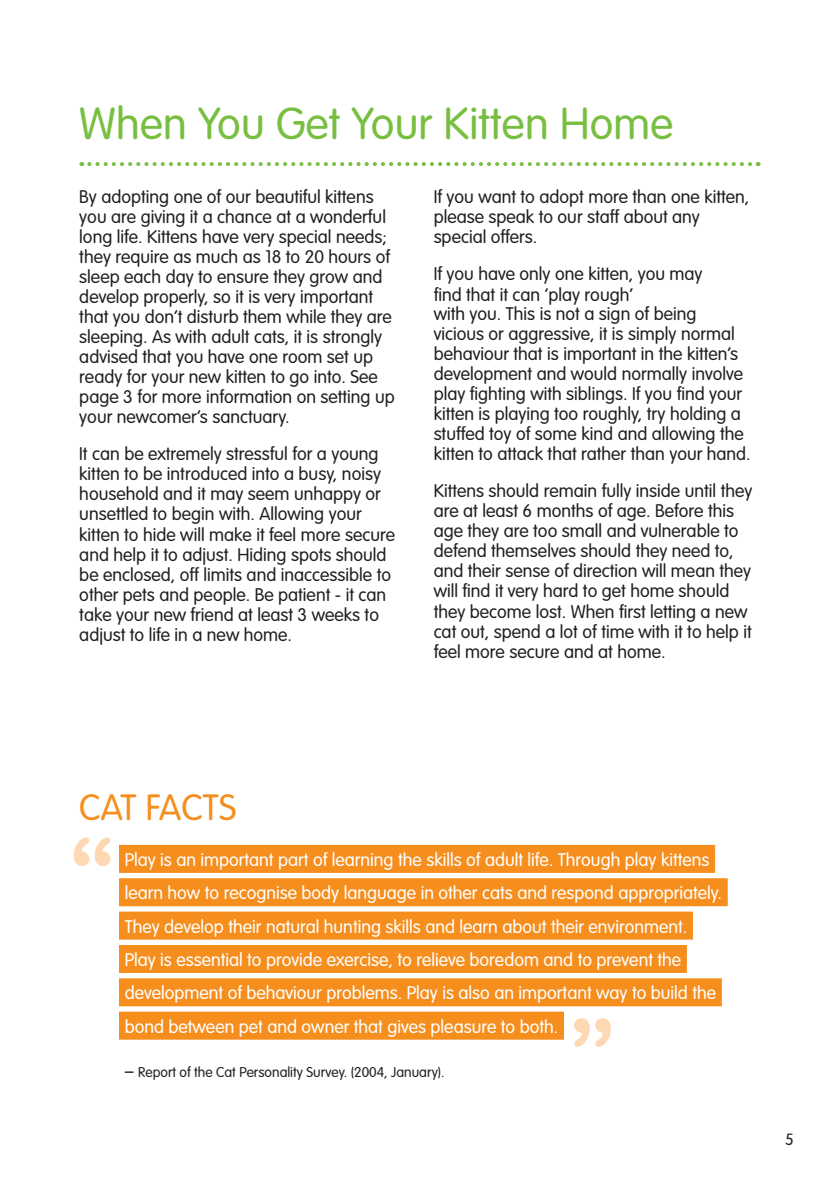
<style>
.page{position:relative;width:839px;height:1191px;background:#fff}
.page>*{position:absolute;margin:0;border:0;box-sizing:border-box;transform-origin:0 0}
.t1{font:300 44px "VAG Rounded";letter-spacing:.005em;color:#78bf41}
.t2{font:300 36px "VAG Rounded";letter-spacing:.005em;color:#f68e1e}
.t3{font:300 18px/20px "VAG Rounded";color:#231f20}
.t4{font:300 18px/33.4px "VAG Rounded";color:#fff}
.t5{font:300 16px "VAG Rounded";color:#231f20}
.t6{font:300 14px "VAG Rounded";color:#231f20}
.s1{font-size:18px}
</style>
<div class="page">
<svg style="left:89px;top:162px;width:670px;height:4px"></svg>
<div style="left:119px;top:845px;width:596px;height:28px;background:#f68e1e"></div>
<div style="left:119px;top:878px;width:609px;height:28px;background:#f68e1e"></div>
<div style="left:119px;top:911px;width:574px;height:28px;background:#f68e1e"></div>
<div style="left:119px;top:945px;width:568px;height:28px;background:#f68e1e"></div>
<div style="left:119px;top:978px;width:603px;height:28px;background:#f68e1e"></div>
<div style="left:119px;top:1011px;width:445px;height:28px;background:#f68e1e"></div>
<svg style="left:574px;top:1018px;width:37px;height:28px"></svg>
<svg style="left:74px;top:837px;width:36px;height:29px"></svg>
<h1 class="t1" style="left:79px;top:99px;width:596px">When You Get Your Kitten Home</h1>
<p class="t3" style="left:79px;top:187px;width:317px">By adopting one of our beautiful kittens you are giving it a chance at a wonderful long life. Kittens have very special needs; they require as much as 18 to 20 hours of sleep each day to ensure they grow and develop properly, so it is very important that you don’t disturb them while they are sleeping. As with adult cats, it is strongly advised that you have one room set up ready for your new kitten to go into. See page 3 for more information on setting up your newcomer’s sanctuary.</p>
<p class="t3" style="left:79px;top:444px;width:317px">It can be extremely stressful for a young kitten to be introduced into a busy, noisy household and it may seem unhappy or unsettled to begin with. Allowing your kitten to hide will make it feel more secure and help it to adjust. Hiding spots should be enclosed, off limits and inaccessible to other pets and people. Be patient - it can take your new friend at least 3 weeks to adjust to life in a new home.</p>
<p class="t3" style="left:434px;top:187px;width:317px">If you want to adopt more than one kitten, please speak to our staff about any special offers.</p>
<p class="t3" style="left:434px;top:264px;width:319px">If you have only one kitten, you may<br>find that it can ‘play rough’<br>with you. This is not a sign of being vicious or aggressive, it is simply normal behaviour that is important in the kitten’s development and would normally involve play fighting with siblings. If you find your kitten is playing too roughly, try holding a stuffed toy of some kind and allowing the kitten to attack that rather than your hand.</p>
<p class="t3" style="left:434px;top:481px;width:320px">Kittens should remain fully inside until they are at least 6 months of age. Before this age they are too small and vulnerable to defend themselves should they need to, and their sense of direction will mean they will find it very hard to get home should they become lost. When first letting a new cat out, spend a lot of time with it to help it feel more secure and at home.</p>
<h2 class="t2" style="left:79px;top:787px;width:159px">CAT FACTS</h2>
<p class="t4" style="left:125px;top:842px;width:599px">Play is an important part of learning the skills of adult life. Through play kittens learn how to recognise body language in other cats and respond appropriately.<br>They develop their natural hunting skills and learn about their environment.<br>Play is essential to provide exercise, to relieve boredom and to prevent the development of behaviour problems. Play is also an important way to build the bond between pet and owner that gives pleasure to both.</p>
<p class="t6" style="left:125px;top:1064px;width:322px"><span class="s1">–</span> Report of the Cat Personality Survey. (2004, January).</p>
<p class="t5" style="left:785px;top:1130px;width:10px">5</p>
</div>
